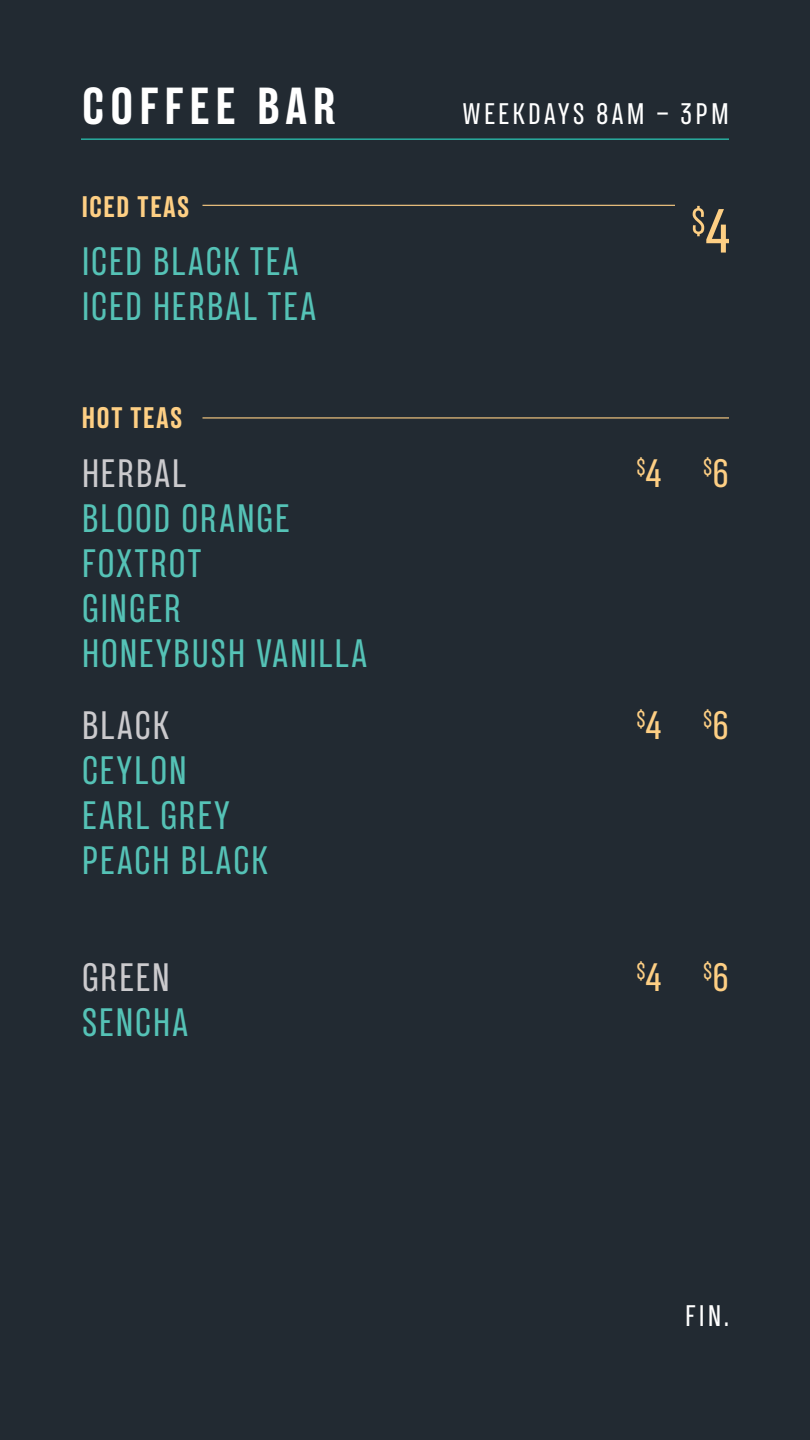
<style>
.page{position:relative;width:810px;height:1440px;background:#222a32}
.page>*{position:absolute;margin:0;border:0;box-sizing:border-box;transform-origin:0 0}
.t1{font:700 47.25px "TT Backwards Sans";letter-spacing:.12em;color:#fff}
.t2{font:36px "TT Backwards Sans";letter-spacing:.045em;color:#55c2b6}
.t3{font:36px "TT Backwards Sans";letter-spacing:.045em;color:#cbcacd}
.t4{font:27px "TT Backwards Sans";letter-spacing:.12em;color:#fff}
.t5{font:700 27px "TT Backwards Sans";letter-spacing:.055em;color:#fecf84}
.t6{font:20.93px "TT Backwards Sans";color:#fecf84}
.s1{font-size:36px}
</style>
<div class="page">
<hr style="left:81px;top:139px;width:648px;height:1px;background:#2bd8c4">
<hr style="left:202px;top:205px;width:473px;height:1px;background:#fecf84">
<svg style="left:693px;top:206px;width:36px;height:47px"></svg>
<hr style="left:202px;top:417px;width:527px;height:1px;background:#fecf84">
<p class="t1" style="left:82px;top:75px;width:255px">COFFEE BAR</p>
<p class="t5" style="left:82px;top:189px;width:110px">ICED TEAS</p>
<p class="t2" style="left:82px;top:239px;width:218px">ICED BLACK TEA</p>
<p class="t2" style="left:82px;top:284px;width:236px">ICED HERBAL TEA</p>
<p class="t5" style="left:82px;top:401px;width:102px">HOT TEAS</p>
<p class="t3" style="left:82px;top:450px;width:106px">HERBAL</p>
<p class="t2" style="left:82px;top:495px;width:209px">BLOOD ORANGE</p>
<p class="t2" style="left:82px;top:540px;width:121px">FOXTROT</p>
<p class="t2" style="left:82px;top:585px;width:101px">GINGER</p>
<p class="t2" style="left:82px;top:630px;width:287px">HONEYBUSH VANILLA</p>
<p class="t3" style="left:82px;top:702px;width:88px">BLACK</p>
<p class="t2" style="left:82px;top:747px;width:107px">CEYLON</p>
<p class="t2" style="left:82px;top:792px;width:149px">EARL GREY</p>
<p class="t2" style="left:82px;top:837px;width:187px">PEACH BLACK</p>
<p class="t3" style="left:82px;top:954px;width:90px">GREEN</p>
<p class="t2" style="left:82px;top:999px;width:108px">SENCHA</p>
<p class="t4" style="left:463px;top:96px;width:268px">WEEKDAYS 8AM – 3PM</p>
<p class="t6" style="left:637px;top:454px;width:26px">$<span class="s1">4</span></p>
<p class="t6" style="left:703px;top:454px;width:27px">$<span class="s1">6</span></p>
<p class="t6" style="left:637px;top:706px;width:26px">$<span class="s1">4</span></p>
<p class="t6" style="left:703px;top:706px;width:27px">$<span class="s1">6</span></p>
<p class="t6" style="left:637px;top:958px;width:26px">$<span class="s1">4</span></p>
<p class="t6" style="left:703px;top:958px;width:27px">$<span class="s1">6</span></p>
<p class="t4" style="left:685px;top:1299px;width:45px">FIN.</p>
</div>
